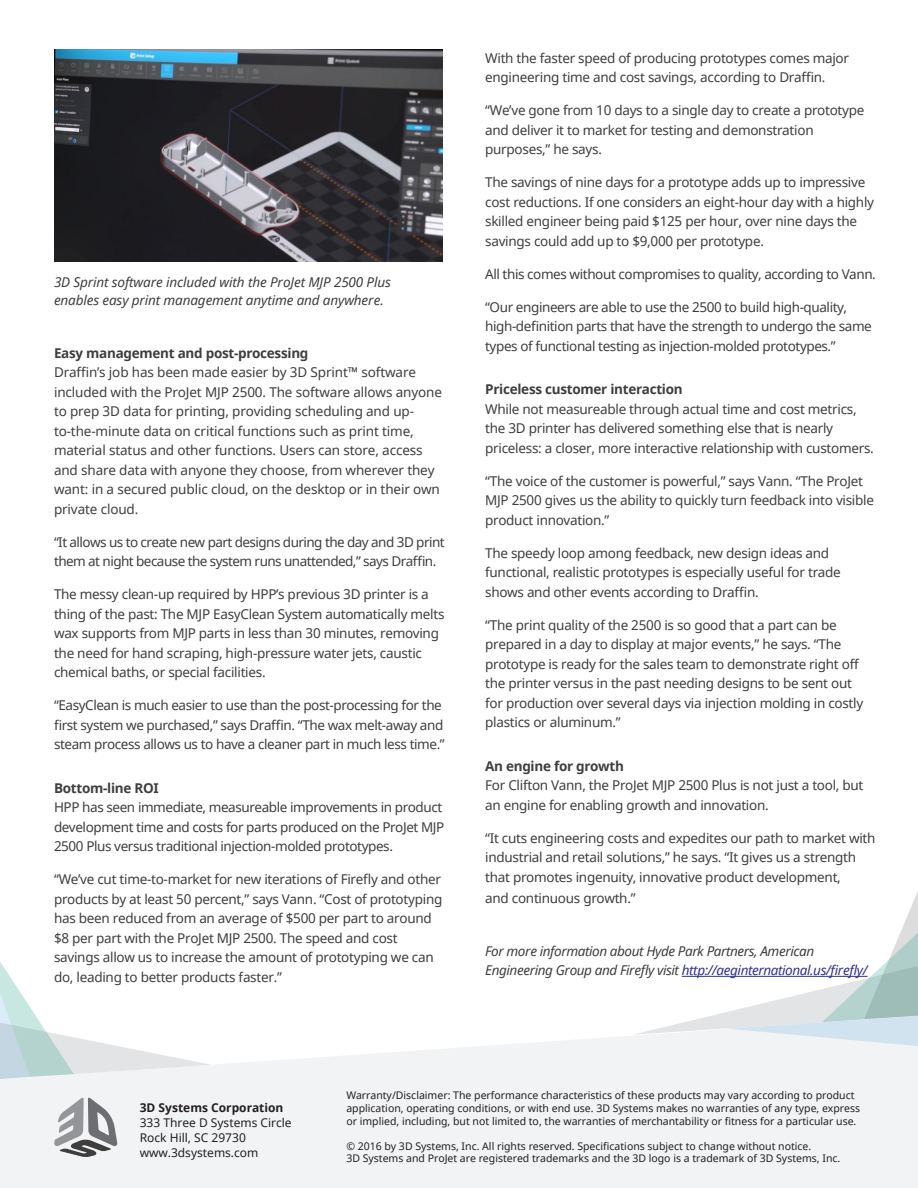
<style>
.page{position:relative;width:918px;height:1188px;background:#fff}
.page>*{position:absolute;margin:0;border:0;box-sizing:border-box;transform-origin:0 0}
.t1{font:13.5px/19.5px "Noto Sans";letter-spacing:-.02em;color:#3e3e3f}
.t2{font:italic 13.5px/19.5px "Noto Sans";letter-spacing:-.03em;color:#3e3e3f}
.t3{font:13.5px/19.5px "Noto Sans";letter-spacing:-.04em;color:#3e3e3f}
.t4{font:italic 13.5px/18px "Noto Sans";letter-spacing:-.01em;color:#3e3e3f}
.t5{font:700 13.5px "Noto Sans";letter-spacing:-.02em;color:#3e3e3f}
.t6{font:12px/15px "Noto Sans";color:#231f20}
.t7{font:700 12px "Noto Sans";color:#231f20}
.t8{font:10.5px/12.6px "Noto Sans";color:#231f20}
.s1{color:#2e3092}
</style>
<div class="page">
<div style="left:0;top:1036px;width:918px;height:152px;background:#f2f3f4"></div>
<svg style="left:0;top:962px;width:211px;height:119px"></svg>
<svg style="left:632px;top:891px;width:286px;height:158px"></svg>
<svg style="left:54px;top:1097px;width:64px;height:60px"></svg>
<hr style="left:682px;top:976px;width:186px;height:1px;background:#2e3092">
<img style="left:55px;top:50px;width:388px;height:212px">
<p class="t4" style="left:54px;top:274px;width:339px">3D Sprint software included with the ProJet MJP 2500 Plus enables easy print management anytime and anywhere.</p>
<p class="t5" style="left:54px;top:348px;width:256px">Easy management and post-processing</p>
<p class="t1" style="left:54px;top:362px;width:389px">Draffin’s job has been made easier by 3D Sprint™ software included with the ProJet MJP 2500. The software allows anyone to prep 3D data for printing, providing scheduling and up&shy;to-the-minute data on critical functions such as print time, material status and other functions. Users can store, access and share data with anyone they choose, from wherever they want: in a secured public cloud, on the desktop or in their own private cloud.</p>
<p class="t3" style="left:54px;top:534px;width:392px">“It allows us to create new part designs during the day and 3D print them at night because the system runs unattended,” says Draffin.</p>
<p class="t1" style="left:54px;top:584px;width:392px">The messy clean-up required by HPP’s previous 3D printer is a thing of the past: The MJP EasyClean System automatically melts wax supports from MJP parts in less than 30 minutes, removing the need for hand scraping, high-pressure water jets, caustic chemical baths, or special facilities.</p>
<p class="t1" style="left:54px;top:695px;width:392px">“EasyClean is much easier to use than the post-processing for the first system we purchased,” says Draffin. “The wax melt-away and steam process allows us to have a cleaner part in much less time.”</p>
<p class="t5" style="left:54px;top:783px;width:106px">Bottom-line ROI</p>
<p class="t1" style="left:54px;top:799px;width:392px">HPP has seen immediate, measureable improvements in product development time and costs for parts produced on the ProJet MJP<br>2500 Plus versus traditional injection-molded prototypes.</p>
<p class="t1" style="left:54px;top:869px;width:390px">“We’ve cut time-to-market for new iterations of Firefly and other products by at least 50 percent,” says Vann. “Cost of prototyping has been reduced from an average of $500 per part to around $8 per part with the ProJet MJP 2500. The speed and cost savings allow us to increase the amount of prototyping we can do, leading to better products faster.”</p>
<p class="t1" style="left:485px;top:49px;width:365px">With the faster speed of producing prototypes comes major engineering time and cost savings, according to Draffin.</p>
<p class="t1" style="left:485px;top:102px;width:381px">“We’ve gone from 10 days to a single day to create a prototype and deliver it to market for testing and demonstration purposes,” he says.</p>
<p class="t1" style="left:485px;top:174px;width:390px">The savings of nine days for a prototype adds up to impressive cost reductions. If one considers an eight-hour day with a highly skilled engineer being paid $125 per hour, over nine days the savings could add up to $9,000 per prototype.</p>
<p class="t1" style="left:485px;top:265px;width:392px">All this comes without compromises to quality, according to Vann.</p>
<p class="t1" style="left:485px;top:297px;width:388px">“Our engineers are able to use the 2500 to build high-quality, high-definition parts that have the strength to undergo the same types of functional testing as injection-molded prototypes.”</p>
<p class="t5" style="left:485px;top:384px;width:199px">Priceless customer interaction</p>
<p class="t1" style="left:485px;top:400px;width:390px">While not measureable through actual time and cost metrics, the 3D printer has delivered something else that is nearly priceless: a closer, more interactive relationship with customers.</p>
<p class="t1" style="left:485px;top:472px;width:390px">“The voice of the customer is powerful,” says Vann. “The ProJet<br>MJP 2500 gives us the ability to quickly turn feedback into visible product innovation.”</p>
<p class="t1" style="left:485px;top:544px;width:357px">The speedy loop among feedback, new design ideas and functional, realistic prototypes is especially useful for trade shows and other events according to Draffin.</p>
<p class="t1" style="left:485px;top:616px;width:380px">“The print quality of the 2500 is so good that a part can be prepared in a day to display at major events,” he says. “The prototype is ready for the sales team to demonstrate right off the printer versus in the past needing designs to be sent out for production over several days via injection molding in costly plastics or aluminum.”</p>
<p class="t5" style="left:485px;top:760px;width:140px">An engine for growth</p>
<p class="t1" style="left:485px;top:777px;width:380px">For Clifton Vann, the ProJet MJP 2500 Plus is not just a tool, but an engine for enabling growth and innovation.</p>
<p class="t1" style="left:485px;top:829px;width:392px">“It cuts engineering costs and expedites our path to market with industrial and retail solutions,” he says. “It gives us a strength that promotes ingenuity, innovative product development,</p>
<p class="t1" style="left:485px;top:890px;width:152px">and continuous growth.”</p>
<p class="t2" style="left:485px;top:943px;width:384px">For more information about Hyde Park Partners, American<br>Engineering Group and Firefly visit <span class="s1">http://aeginternational.us/firefly/</span></p>
<p class="t7" style="left:140px;top:1103px;width:145px">3D Systems Corporation</p>
<p class="t6" style="left:140px;top:1116px;width:153px">333 Three D Systems Circle<br>Rock Hill, SC 29730 www.3dsystems.com</p>
<p class="t8" style="left:346px;top:1090px;width:515px">Warranty/Disclaimer: The performance characteristics of these products may vary according to product application, operating conditions, or with end use. 3D Systems makes no warranties of any type, express or implied, including, but not limited to, the warranties of merchantability or fitness for a particular use.</p>
<p class="t8" style="left:346px;top:1139px;width:496px">© 2016 by 3D Systems, Inc. All rights reserved. Specifications subject to change without notice.<br>3D Systems and ProJet are registered trademarks and the 3D logo is a trademark of 3D Systems, Inc.</p>
</div>
